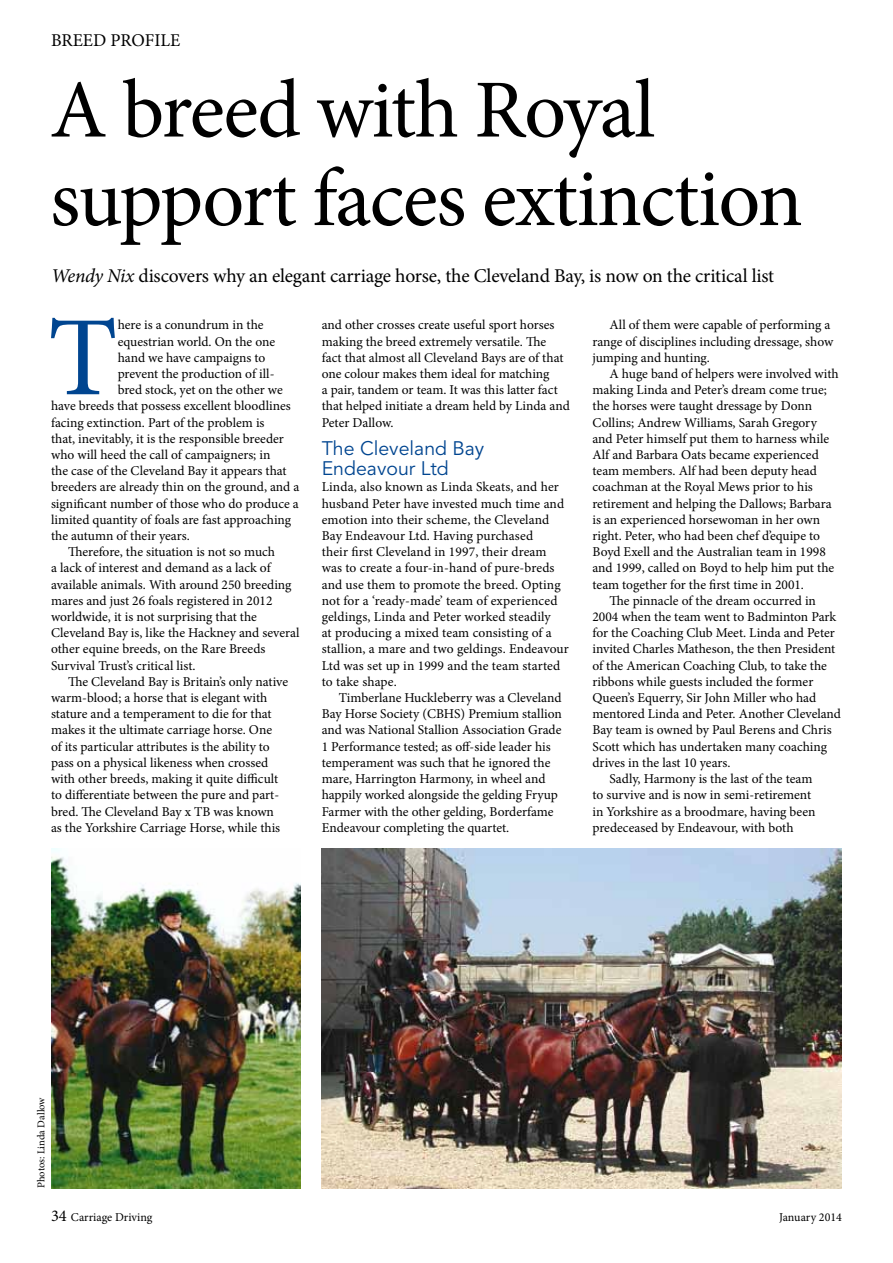
<style>
.page{position:relative;width:893px;height:1263px;background:#fff}
.page>*{position:absolute;margin:0;border:0;box-sizing:border-box;transform-origin:0 0}
.t1{font:113.25px "Minion Pro";color:#004590}
.t2{font:82.5px/88.5px "Minion Pro";letter-spacing:-.02em;color:#000}
.t3{font:19.5px "Minion Pro";letter-spacing:-.015em;color:#000}
.t4{font:19.5px/20.7px "Avenir LT Std";color:#004590}
.t5{font:18px "Minion Pro";color:#000}
.t6{font:13.5px/16.2px "Minion Pro";color:#000}
.t7{font:12px "Minion Pro";color:#000}
.t8{font:10.5px "Minion Pro";color:#000}
.s1{font-style:italic}
.s2{font-size:16.5px}
</style>
<div class="page">
<img style="left:51px;top:849px;width:249px;height:339px">
<img style="left:322px;top:849px;width:520px;height:339px">
<h3 class="t5" style="left:51px;top:28px;width:131px">BREED PROFILE</h3>
<h2 class="t2" style="left:50px;top:66px;width:754px">A breed with Royal support faces extinction</h2>
<h3 class="t3" style="left:51px;top:263px;width:725px"><span class="s1">Wendy Nix</span> discovers why an elegant carriage horse, the Cleveland Bay, is now on the critical list</h3>
<h1 class="t1" style="left:48px;top:282px;width:71px">T</h1>
<p class="t6" style="left:118px;top:317px;width:147px">here is a conundrum in the</p>
<p class="t6" style="left:592px;top:317px;width:242px;text-indent:17px">All of them were capable of performing a range of disciplines including dressage, show jumping and hunting.</p>
<p class="t6" style="left:609px;top:366px;width:231px">A huge band of helpers were involved with</p>
<p class="t6" style="left:592px;top:382px;width:236px">making Linda and Peter’s dream come true;</p>
<p class="t6" style="left:592px;top:398px;width:221px">the horses were taught dressage by Donn</p>
<p class="t6" style="left:592px;top:414px;width:226px">Collins; Andrew Williams, Sarah Gregory</p>
<p class="t6" style="left:592px;top:430px;width:238px">and Peter himself put them to harness while</p>
<p class="t6" style="left:592px;top:447px;width:228px">Alf and Barbara Oats became experienced</p>
<p class="t6" style="left:592px;top:463px;width:226px">team members. Alf had been deputy head</p>
<p class="t6" style="left:592px;top:479px;width:222px">coachman at the Royal Mews prior to his</p>
<p class="t6" style="left:592px;top:495px;width:241px">retirement and helping the Dallows; Barbara</p>
<p class="t6" style="left:592px;top:511px;width:229px">is an experienced horsewoman in her own</p>
<p class="t6" style="left:592px;top:528px;width:229px">right. Peter, who had been chef d’equipe to</p>
<p class="t6" style="left:592px;top:544px;width:235px">Boyd Exell and the Australian team in 1998</p>
<p class="t6" style="left:592px;top:560px;width:243px">and 1999, called on Boyd to help him put the</p>
<p class="t6" style="left:592px;top:576px;width:213px">team together for the first time in 2001.</p>
<p class="t6" style="left:609px;top:592px;width:208px">The pinnacle of the dream occurred in</p>
<p class="t6" style="left:592px;top:609px;width:245px">2004 when the team went to Badminton Park</p>
<p class="t6" style="left:592px;top:625px;width:244px">for the Coaching Club Meet. Linda and Peter</p>
<p class="t6" style="left:592px;top:641px;width:244px">invited Charles Matheson, the then President</p>
<p class="t6" style="left:592px;top:657px;width:236px">of the American Coaching Club, to take the</p>
<p class="t6" style="left:592px;top:673px;width:222px">ribbons while guests included the former</p>
<p class="t6" style="left:592px;top:690px;width:225px">Queen’s Equerry, Sir John Miller who had</p>
<p class="t6" style="left:592px;top:706px;width:250px">mentored Linda and Peter. Another Cleveland</p>
<p class="t6" style="left:592px;top:722px;width:241px">Bay team is owned by Paul Berens and Chris</p>
<p class="t6" style="left:592px;top:738px;width:236px">Scott which has undertaken many coaching</p>
<p class="t6" style="left:592px;top:754px;width:139px">drives in the last 10 years.</p>
<p class="t6" style="left:609px;top:771px;width:204px">Sadly, Harmony is the last of the team</p>
<p class="t6" style="left:592px;top:787px;width:220px">to survive and is now in semi-retirement</p>
<p class="t6" style="left:592px;top:803px;width:225px">in Yorkshire as a broodmare, having been</p>
<p class="t6" style="left:592px;top:819px;width:203px">predeceased by Endeavour, with both</p>
<p class="t6" style="left:322px;top:317px;width:250px">and other crosses create useful sport horses making the breed extremely versatile. The<br>fact that almost all Cleveland Bays are of that one colour makes them ideal for matching<br>a pair, tandem or team. It was this latter fact that helped initiate a dream held by Linda and Peter Dallow.</p>
<h3 class="t4" style="left:322px;top:438px;width:164px">The Cleveland Bay<br>Endeavour Ltd</h3>
<p class="t6" style="left:322px;top:479px;width:249px">Linda, also known as Linda Skeats, and her husband Peter have invested much time and emotion into their scheme, the Cleveland Bay Endeavour Ltd. Having purchased<br>their first Cleveland in 1997, their dream was to create a four-in-hand of pure-breds and use them to promote the breed. Opting not for a ‘ready-made’ team of experienced geldings, Linda and Peter worked steadily<br>at producing a mixed team consisting of a stallion, a mare and two geldings. Endeavour Ltd was set up in 1999 and the team started to take shape.</p>
<p class="t6" style="left:322px;top:690px;width:242px;text-indent:17px">Timberlane Huckleberry was a Cleveland Bay Horse Society (CBHS) Premium stallion and was National Stallion Association Grade 1 Performance tested; as off-side leader his temperament was such that he ignored the mare, Harrington Harmony, in wheel and happily worked alongside the gelding Fryup Farmer with the other gelding, Borderfame Endeavour completing the quartet.</p>
<p class="t6" style="left:118px;top:333px;width:159px">equestrian world. On the one</p>
<p class="t6" style="left:118px;top:349px;width:149px">hand we have campaigns to</p>
<p class="t6" style="left:118px;top:366px;width:158px">prevent the production of ill-</p>
<p class="t6" style="left:118px;top:382px;width:167px">bred stock, yet on the other we</p>
<p class="t6" style="left:51px;top:398px;width:241px">have breeds that possess excellent bloodlines</p>
<p class="t6" style="left:51px;top:414px;width:215px">facing extinction. Part of the problem is</p>
<p class="t6" style="left:51px;top:430px;width:234px">that, inevitably, it is the responsible breeder</p>
<p class="t6" style="left:51px;top:447px;width:221px">who will heed the call of campaigners; in</p>
<p class="t6" style="left:51px;top:463px;width:237px">the case of the Cleveland Bay it appears that</p>
<p class="t6" style="left:51px;top:479px;width:250px">breeders are already thin on the ground, and a</p>
<p class="t6" style="left:51px;top:495px;width:249px">significant number of those who do produce a</p>
<p class="t6" style="left:51px;top:511px;width:242px">limited quantity of foals are fast approaching</p>
<p class="t6" style="left:51px;top:528px;width:140px">the autumn of their years.</p>
<p class="t6" style="left:68px;top:544px;width:209px">Therefore, the situation is not so much</p>
<p class="t6" style="left:51px;top:560px;width:221px">a lack of interest and demand as a lack of</p>
<p class="t6" style="left:51px;top:576px;width:242px">available animals. With around 250 breeding</p>
<p class="t6" style="left:51px;top:592px;width:223px">mares and just 26 foals registered in 2012</p>
<p class="t6" style="left:51px;top:609px;width:207px">worldwide, it is not surprising that the</p>
<p class="t6" style="left:51px;top:625px;width:250px">Cleveland Bay is, like the Hackney and several</p>
<p class="t6" style="left:51px;top:641px;width:216px">other equine breeds, on the Rare Breeds</p>
<p class="t6" style="left:51px;top:657px;width:146px">Survival Trust’s critical list.</p>
<p class="t6" style="left:68px;top:673px;width:222px">The Cleveland Bay is Britain’s only native</p>
<p class="t6" style="left:51px;top:690px;width:218px">warm-blood; a horse that is elegant with</p>
<p class="t6" style="left:51px;top:706px;width:222px">stature and a temperament to die for that</p>
<p class="t6" style="left:51px;top:722px;width:223px">makes it the ultimate carriage horse. One</p>
<p class="t6" style="left:51px;top:738px;width:220px">of its particular attributes is the ability to</p>
<p class="t6" style="left:51px;top:754px;width:219px">pass on a physical likeness when crossed</p>
<p class="t6" style="left:51px;top:771px;width:229px">with other breeds, making it quite difficult</p>
<p class="t6" style="left:51px;top:787px;width:230px">to differentiate between the pure and part-</p>
<p class="t6" style="left:51px;top:803px;width:224px">bred. The Cleveland Bay x TB was known</p>
<p class="t6" style="left:51px;top:819px;width:231px">as the Yorkshire Carriage Horse, while this</p>
<p class="t8" style="left:34px;top:1188px;width:92px;rotate:-90deg">Photos: Linda Dallow</p>
<p class="t7" style="left:51px;top:1209px;width:103px"><span class="s2">34</span> Carriage Driving</p>
<p class="t7" style="left:779px;top:1209px;width:64px">January 2014</p>
</div>
